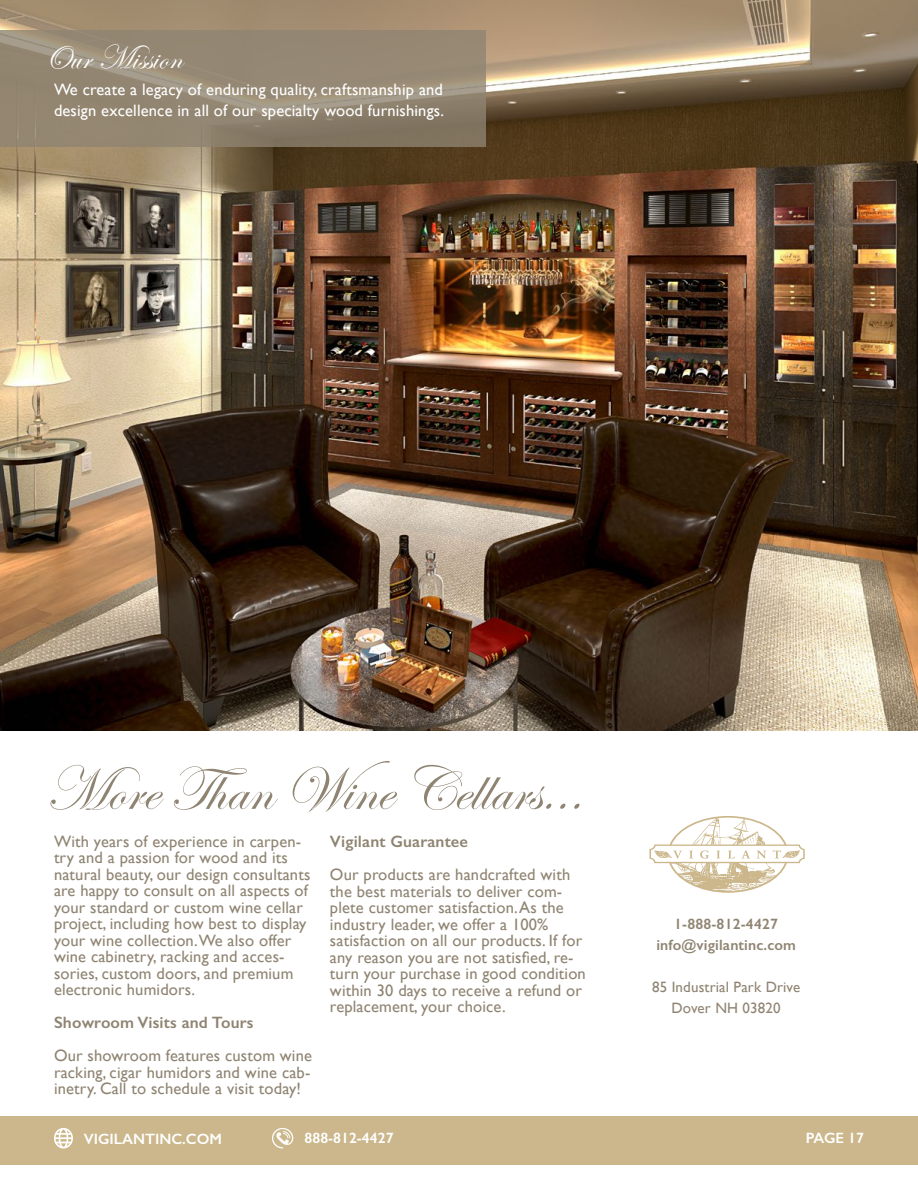
<style>
.page{position:relative;width:918px;height:1188px;background:#fff}
.page>*{position:absolute;margin:0;border:0;box-sizing:border-box;transform-origin:0 0}
.t1{font:63px "Edwardian Script ITC";color:#8f8472}
.t2{font:34.5px "Edwardian Script ITC";letter-spacing:.01em;color:#fff}
.t3{font:16.5px/16.5px "Gill Sans";letter-spacing:.01em;color:#8f8472}
.t4{font:16.5px/21px "Gill Sans";letter-spacing:.01em;color:#fff}
.t5{font:600 16.5px "Gill Sans";letter-spacing:.01em;color:#8f8472}
.t6{font:600 15px/21px "Gill Sans";letter-spacing:.01em;color:#8f8472;text-align:center}
.t7{font:15px/21px "Gill Sans";letter-spacing:.01em;color:#8f8472;text-align:center}
.t8{font:600 15px "Gill Sans";color:#fff}
</style>
<div class="page">
<img style="left:0;top:0;width:918px;height:730px">
<svg style="left:0;top:30px;width:486px;height:117px;background:#938672"></svg>
<svg style="left:649px;top:816px;width:156px;height:77px"></svg>
<div style="left:0;top:1117px;width:918px;height:48px;background:#cbb78b"></div>
<svg style="left:54px;top:1128px;width:19px;height:21px"></svg>
<svg style="left:272px;top:1128px;width:21px;height:21px"></svg>
<h2 class="t2" style="left:43px;top:39px;width:141px">Our Mission</h2>
<p class="t4" style="left:54px;top:78px;width:392px">We create a legacy of enduring quality, craftsmanship and design excellence in all of our specialty wood furnishings.</p>
<h1 class="t1" style="left:45px;top:755px;width:539px">More Than Wine Cellars...</h1>
<p class="t3" style="left:54px;top:833px;width:258px">With years of experience in carpen&shy;try and a passion for wood and its natural beauty, our design consultants are happy to consult on all aspects of your standard or custom wine cellar project, including how best to display your wine collection. We also offer wine cabinetry, racking and acces&shy;sories, custom doors, and premium electronic humidors.</p>
<p class="t5" style="left:54px;top:1013px;width:201px">Showroom Visits and Tours</p>
<p class="t3" style="left:54px;top:1047px;width:260px;text-align:justify">Our showroom features custom wine racking, cigar humidors and wine cab&shy;inetry. Call to schedule a visit today!</p>
<p class="t5" style="left:330px;top:832px;width:140px">Vigilant Guarantee</p>
<p class="t3" style="left:330px;top:866px;width:257px">Our products are handcrafted with the best materials to deliver com&shy;plete customer satisfaction. As the industry leader, we offer a 100% satisfaction on all our products. If for any reason you are not satisfied, re&shy;turn your purchase in good condition within 30 days to receive a refund or replacement, your choice.</p>
<p class="t6" style="left:656px;top:913px;width:141px">1-888-812-4427 info@vigilantinc.com</p>
<p class="t7" style="left:652px;top:976px;width:150px">85 Industrial Park Drive<br>Dover NH 03820</p>
<p class="t8" style="left:84px;top:1130px;width:140px">VIGILANTINC.COM</p>
<p class="t8" style="left:305px;top:1129px;width:91px">888-812-4427</p>
<p class="t8" style="left:806px;top:1129px;width:60px">PAGE 17</p>
</div>
